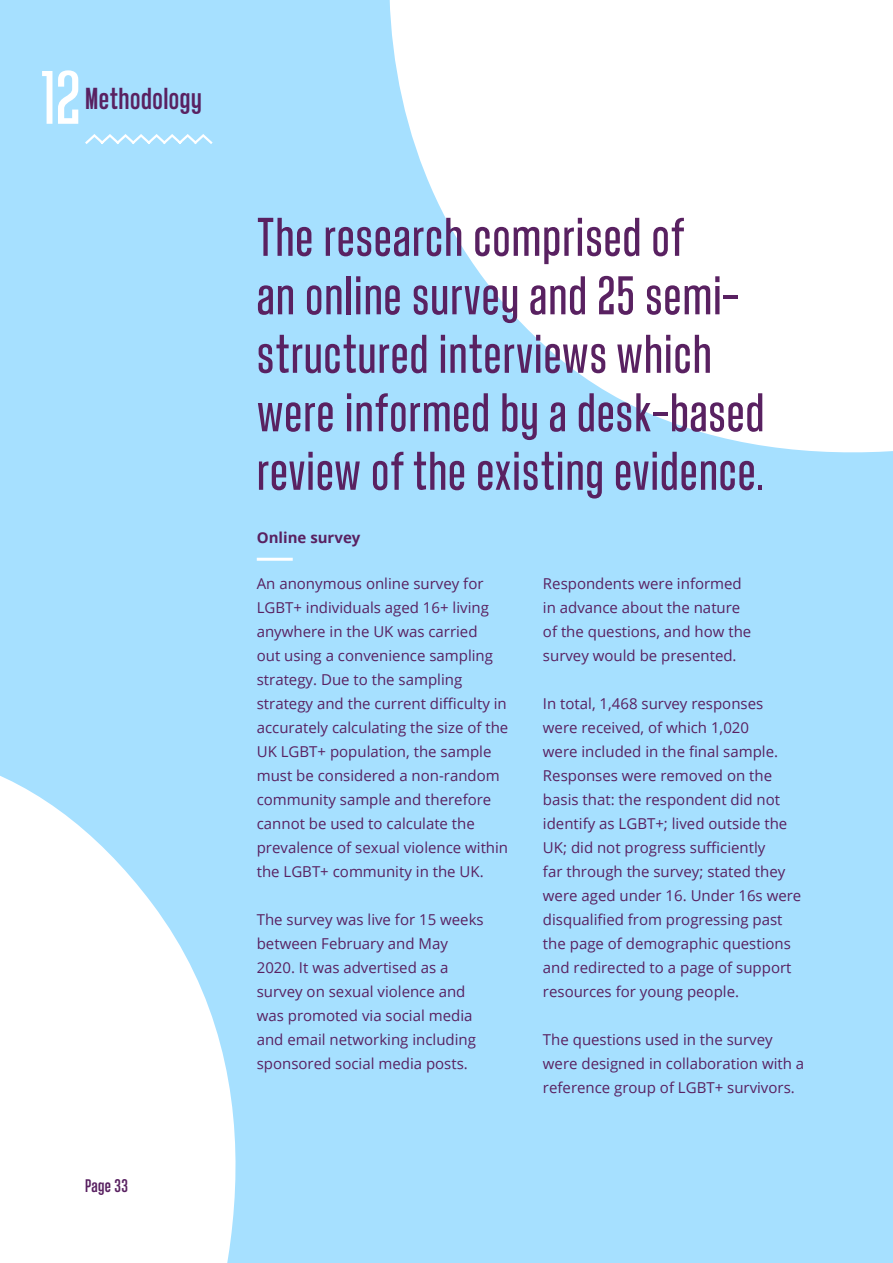
<style>
.page{position:relative;width:893px;height:1263px;background:#a6e0ff}
.page>*{position:absolute;margin:0;border:0;box-sizing:border-box;transform-origin:0 0}
.t1{font:500 75px "Landasans";color:#fff}
.t2{font:500 54px/58.5px "Landasans";letter-spacing:.02em;color:#592161}
.t3{font:600 30px "Landasans";letter-spacing:.02em;color:#592161}
.t4{font:600 18px "Landasans";letter-spacing:.02em;color:#592161}
.t5{font:15px/24px "Open Sans";color:#592161}
.t6{font:700 15px "Open Sans";color:#592161}
</style>
<div class="page">
<svg style="left:0;top:776px;width:236px;height:487px;fill:#fff"></svg>
<svg style="left:389px;top:0;width:504px;height:453px;fill:#fff"></svg>
<hr style="left:257px;top:558px;width:36px;height:3px;background:#fff">
<svg style="left:85px;top:134px;width:128px;height:10px"></svg>
<h1 class="t1" style="left:41px;top:59px;width:41px">12</h1>
<h3 class="t3" style="left:85px;top:83px;width:118px">Methodology</h3>
<p class="t4" style="left:85px;top:1177px;width:44px">Page 33</p>
<h2 class="t2" style="left:257px;top:209px;width:509px">The research comprised of<br>an online survey and 25 semi&shy;structured interviews which were informed by a desk-based review of the existing evidence.</h2>
<p class="t6" style="left:257px;top:527px;width:105px">Online survey</p>
<p class="t5" style="left:257px;top:571px;width:253px">An anonymous online survey for<br>LGBT+ individuals aged 16+ living anywhere in the UK was carried<br>out using a convenience sampling strategy. Due to the sampling strategy and the current difficulty in accurately calculating the size of the<br>UK LGBT+ population, the sample must be considered a non-random community sample and therefore cannot be used to calculate the prevalence of sexual violence within the LGBT+ community in the UK.</p>
<p class="t5" style="left:257px;top:907px;width:228px">The survey was live for 15 weeks between February and May<br>2020. It was advertised as a survey on sexual violence and was promoted via social media and email networking including sponsored social media posts.</p>
<p class="t5" style="left:543px;top:571px;width:210px">Respondents were informed in advance about the nature of the questions, and how the survey would be presented.</p>
<p class="t5" style="left:543px;top:691px;width:260px">In total, 1,468 survey responses were received, of which 1,020<br>were included in the final sample.<br>Responses were removed on the basis that: the respondent did not identify as LGBT+; lived outside the UK; did not progress sufficiently<br>far through the survey; stated they were aged under 16. Under 16s were disqualified from progressing past the page of demographic questions and redirected to a page of support resources for young people.</p>
<p class="t5" style="left:543px;top:1027px;width:263px">The questions used in the survey were designed in collaboration with a reference group of LGBT+ survivors.</p>
</div>
